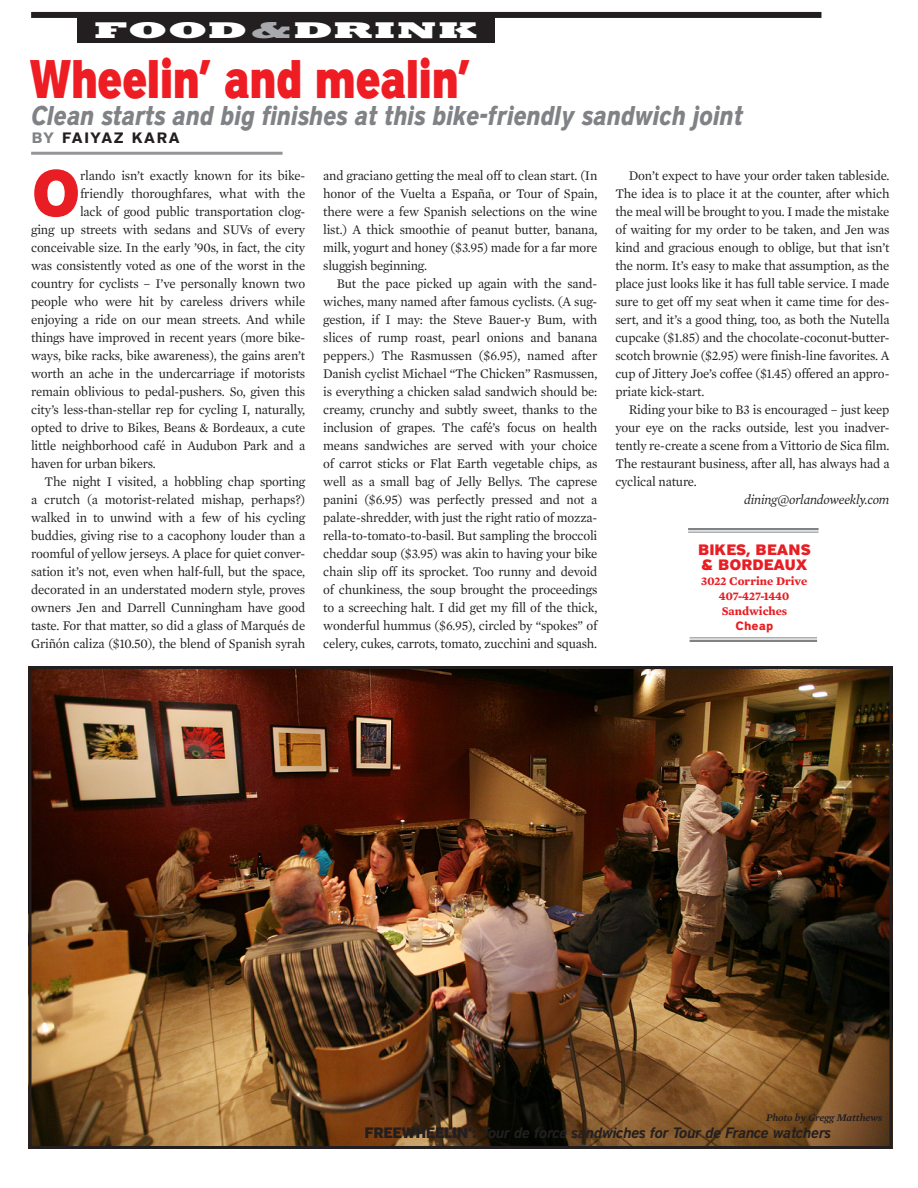
<style>
.page{position:relative;width:918px;height:1188px;background:#fff}
.page>*{position:absolute;margin:0;border:0;box-sizing:border-box;transform-origin:0 0}
.t1{font:900 64.65px "District";color:#e91d24;scale:.96 1}
.t2{font:900 54px "District";letter-spacing:-.045em;color:#ee1d23;scale:.8 1}
.t3{font:italic 700 27px "District";letter-spacing:-.02em;color:#808285;scale:.85 1}
.t4{font:800 23.1px "Rockwell";letter-spacing:.01em;color:#fff;scale:2 1}
.t5{font:italic 15px "District Demi";letter-spacing:-.025em;color:#231f20;scale:.95 1}
.t6{font:900 15px/15px "District";color:#e71e24}
.t7{font:700 15px "District";letter-spacing:.07em;color:#231f20}
.t8{font:13.5px/18px "Mercury Text G1";letter-spacing:-.015em;color:#231f20;text-align:justify;scale:.96 1}
.t9{font:italic 13.5px "Mercury Text G1";letter-spacing:-.015em;color:#231f20;scale:.96 1}
.t10{font:700 12px/15px "Mercury Text G1";color:#e71e24;text-align:center}
.t11{font:700 12px "District";color:#e71e24}
.t12{font:italic 600 10.5px "Mercury Text G1";letter-spacing:-.015em;color:#231f20}
.s1{color:#a8a9ad}
.s2{color:#808285}
.s3{font-family:"District";font-weight:900;font-style:normal}
</style>
<div class="page">
<hr style="left:31px;top:152px;width:252px;height:3px;background:#939598">
<div style="left:78px;top:13px;width:417px;height:30px;background:#231f20"></div>
<div style="left:31px;top:12px;width:790px;height:6px;background:#231f20"></div>
<svg style="left:688px;top:530px;width:131px;height:2px"></svg>
<hr style="left:688px;top:528px;width:131px;height:2px;background:#808285">
<hr style="left:688px;top:532px;width:131px;height:1px;background:#808285">
<hr style="left:690px;top:638px;width:127px;height:4px;background:#d6d7d8">
<hr style="left:690px;top:637px;width:127px;height:1px;background:#808285">
<hr style="left:690px;top:640px;width:127px;height:2px;background:#808285">
<img style="left:32px;top:670px;width:856px;height:475px">
<div style="left:28px;top:666px;width:864px;height:483px;border:3px solid #231f20"></div>
<h3 class="t4" style="left:95px;top:22px;width:193px">FOOD<span class="s1">&amp;</span>DRINK</h3>
<h2 class="t2" style="left:29px;top:61px;width:555px">Wheelin’ and mealin’</h2>
<h3 class="t3" style="left:30px;top:105px;width:840px">Clean starts and big finishes at this bike-friendly sandwich joint</h3>
<p class="t7" style="left:32px;top:132px;width:149px"><span class="s2">BY</span> FAIYAZ KARA</p>
<h1 class="t1" style="left:31px;top:172px;width:53px">O</h1>
<p class="t8" style="left:80px;top:167px;width:236px">rlando isn’t exactly known for its bike-</p>
<p class="t8" style="left:80px;top:185px;width:236px">friendly thoroughfares, what with the</p>
<p class="t8" style="left:80px;top:203px;width:236px">lack of good public transportation clog-</p>
<p class="t8" style="left:31px;top:221px;width:287px">ging up streets with sedans and SUVs of every</p>
<p class="t8" style="left:31px;top:239px;width:287px">conceivable size. In the early ’90s, in fact, the city</p>
<p class="t8" style="left:31px;top:257px;width:287px">was consistently voted as one of the worst in the</p>
<p class="t8" style="left:31px;top:275px;width:287px">country for cyclists – I’ve personally known two</p>
<p class="t8" style="left:31px;top:293px;width:287px">people who were hit by careless drivers while</p>
<p class="t8" style="left:31px;top:311px;width:287px">enjoying a ride on our mean streets. And while</p>
<p class="t8" style="left:31px;top:329px;width:287px">things have improved in recent years (more bike-</p>
<p class="t8" style="left:31px;top:347px;width:287px">ways, bike racks, bike awareness), the gains aren’t</p>
<p class="t8" style="left:31px;top:365px;width:287px">worth an ache in the undercarriage if motorists</p>
<p class="t8" style="left:31px;top:383px;width:287px">remain oblivious to pedal-pushers. So, given this</p>
<p class="t8" style="left:31px;top:401px;width:287px">city’s less-than-stellar rep for cycling I, naturally,</p>
<p class="t8" style="left:31px;top:419px;width:287px">opted to drive to Bikes, Beans &amp; Bordeaux, a cute</p>
<p class="t8" style="left:31px;top:437px;width:287px">little neighborhood café in Audubon Park and a</p>
<p class="t8" style="left:31px;top:455px;width:131px">haven for urban bikers.</p>
<p class="t8" style="left:45px;top:473px;width:273px">The night I visited, a hobbling chap sporting</p>
<p class="t8" style="left:31px;top:491px;width:287px">a crutch (a motorist-related mishap, perhaps?)</p>
<p class="t8" style="left:31px;top:509px;width:287px">walked in to unwind with a few of his cycling</p>
<p class="t8" style="left:31px;top:527px;width:287px">buddies, giving rise to a cacophony louder than a</p>
<p class="t8" style="left:31px;top:545px;width:287px">roomful of yellow jerseys. A place for quiet conver-</p>
<p class="t8" style="left:31px;top:563px;width:287px">sation it’s not, even when half-full, but the space,</p>
<p class="t8" style="left:31px;top:581px;width:287px">decorated in an understated modern style, proves</p>
<p class="t8" style="left:31px;top:599px;width:287px">owners Jen and Darrell Cunningham have good</p>
<p class="t8" style="left:31px;top:617px;width:287px">taste. For that matter, so did a glass of Marqués de</p>
<p class="t8" style="left:31px;top:635px;width:287px">Griñón caliza ($10.50), the blend of Spanish syrah</p>
<p class="t8" style="left:323px;top:167px;width:287px">and graciano getting the meal off to clean start. (In honor of the Vuelta a España, or Tour of Spain, there were a few Spanish selections on the wine list.) A thick smoothie of peanut butter, banana, milk, yogurt and honey ($3.95) made for a far more sluggish beginning.</p>
<p class="t8" style="left:323px;top:275px;width:287px;text-indent:14px">But the pace picked up again with the sand&shy;wiches, many named after famous cyclists. (A sug&shy;gestion, if I may: the Steve Bauer-y Bum, with slices of rump roast, pearl onions and banana peppers.) The Rasmussen ($6.95), named after Danish cyclist Michael “The Chicken” Rasmussen, is everything a chicken salad sandwich should be: creamy, crunchy and subtly sweet, thanks to the inclusion of grapes. The café’s focus on health means sandwiches are served with your choice of carrot sticks or Flat Earth vegetable chips, as well as a small bag of Jelly Bellys. The caprese panini ($6.95) was perfectly pressed and not a palate-shredder, with just the right ratio of mozza&shy;rella-to-tomato-to-basil. But sampling the broccoli cheddar soup ($3.95) was akin to having your bike chain slip off its sprocket. Too runny and devoid of chunkiness, the soup brought the proceedings to a screeching halt. I did get my fill of the thick, wonderful hummus ($6.95), circled by “spokes” of celery, cukes, carrots, tomato, zucchini and squash.</p>
<p class="t8" style="left:615px;top:167px;width:287px;text-indent:14px">Don’t expect to have your order taken tableside.<br>The idea is to place it at the counter, after which the meal will be brought to you. I made the mistake of waiting for my order to be taken, and Jen was kind and gracious enough to oblige, but that isn’t the norm. It’s easy to make that assumption, as the place just looks like it has full table service. I made sure to get off my seat when it came time for des&shy;sert, and it’s a good thing, too, as both the Nutella cupcake ($1.85) and the chocolate-coconut-butter&shy;scotch brownie ($2.95) were finish-line favorites. A cup of Jittery Joe’s coffee ($1.45) offered an appro&shy;priate kick-start.</p>
<p class="t8" style="left:615px;top:401px;width:287px;text-indent:14px">Riding your bike to B3 is encouraged – just keep your eye on the racks outside, lest you inadver&shy;tently re-create a scene from a Vittorio de Sica film.<br>The restaurant business, after all, has always had a cyclical nature.</p>
<p class="t9" style="left:744px;top:494px;width:153px">dining@orlandoweekly.com</p>
<p class="t6" style="left:698px;top:544px;width:115px">BIKES, BEANS &amp; BORDEAUX</p>
<p class="t10" style="left:701px;top:575px;width:108px">3022 Corrine Drive<br>407-427-1440<br>Sandwiches</p>
<p class="t11" style="left:736px;top:621px;width:39px">Cheap</p>
<p class="t12" style="left:766px;top:1113px;width:118px">Photo by Gregg Matthews</p>
<p class="t5" style="left:364px;top:1128px;width:492px"><span class="s3">FREEWHEELIN’:</span> Tour de force sandwiches for Tour de France watchers</p>
</div>
